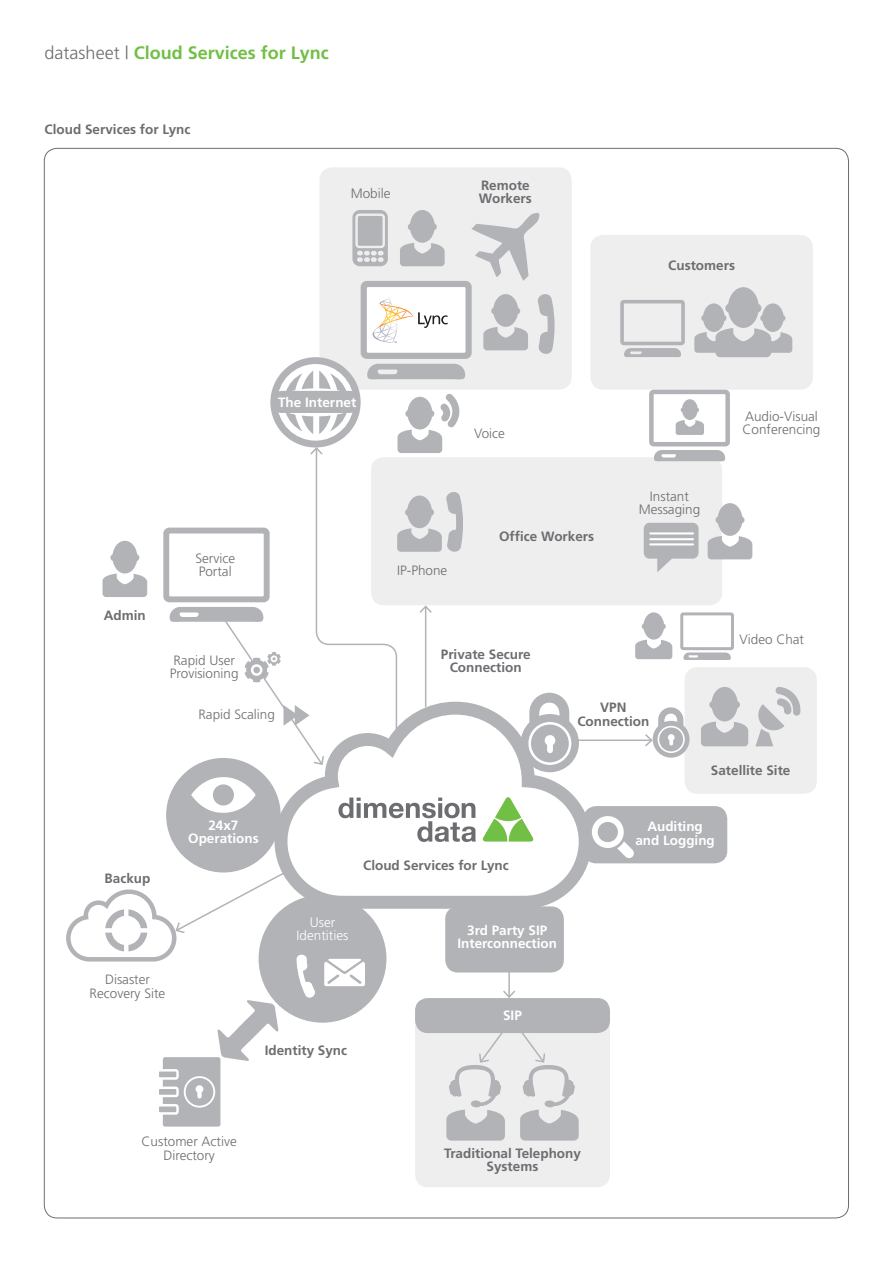
<style>
.page{position:relative;width:893px;height:1263px;background:#fff}
.page>*{position:absolute;margin:0;border:0;box-sizing:border-box;transform-origin:0 0}
.t1{font:700 18px "Frutiger";color:#71bf44}
.t2{font:700 13.5px/13.5px "Frutiger";color:#6c6d70;text-align:center}
.t3{font:300 13.5px/13.5px "Frutiger";color:#6c6d70}
.t4{font:700 13.5px/13.5px "Frutiger";color:#fff;text-align:center}
.t5{font:300 13.5px/13.5px "Frutiger";color:#fff;text-align:center}
.s1{font-weight:300;color:#6c6d70}
</style>
<div class="page">
<div style="left:319px;top:167px;width:253px;height:223px;background:#eeeeef;border-radius:13px"></div>
<svg style="left:103px;top:541px;width:44px;height:56px"></svg>
<div style="left:685px;top:667px;width:132px;height:127px;background:#eeeeef;border-radius:13px"></div>
<svg style="left:701px;top:687px;width:47px;height:59px"></svg>
<svg style="left:755px;top:687px;width:46px;height:59px"></svg>
<div style="left:415px;top:998px;width:195px;height:189px;background:#eeeeef;border-radius:13px"></div>
<div style="left:415px;top:998px;width:195px;height:35px;background:#b2b3b7;border-radius:13px"></div>
<div style="left:445px;top:906px;width:119px;height:66px;background:#b2b3b7;border-radius:13px"></div>
<svg style="left:275px;top:803px;width:317px;height:106px"></svg>
<div style="left:259px;top:895px;width:127px;height:128px;background:#b2b3b7;border-radius:50%"></div>
<svg style="left:324px;top:959px;width:41px;height:27px"></svg>
<svg style="left:296px;top:954px;width:19px;height:44px"></svg>
<svg style="left:159px;top:1000px;width:119px;height:126px"></svg>
<div style="left:166px;top:758px;width:115px;height:114px;background:#b2b3b7;border-radius:50%"></div>
<svg style="left:66px;top:870px;width:221px;height:91px"></svg>
<hr style="left:577px;top:739px;width:75px;height:2px;background:#b2b3b7">
<svg style="left:643px;top:707px;width:46px;height:51px"></svg>
<hr style="left:508px;top:962px;width:2px;height:35px;background:#b2b3b7">
<svg style="left:503px;top:989px;width:12px;height:9px"></svg>
<svg style="left:520px;top:1033px;width:59px;height:107px"></svg>
<svg style="left:446px;top:1033px;width:59px;height:107px"></svg>
<div style="left:584px;top:806px;width:143px;height:57px;background:#b2b3b7;border-radius:13px"></div>
<svg style="left:592px;top:816px;width:42px;height:42px"></svg>
<div style="left:590px;top:235px;width:223px;height:155px;background:#eeeeef;border-radius:13px"></div>
<svg style="left:620px;top:300px;width:65px;height:58px"></svg>
<svg style="left:694px;top:287px;width:98px;height:70px"></svg>
<div style="left:371px;top:457px;width:351px;height:148px;background:#eeeeef;border-radius:13px"></div>
<svg style="left:708px;top:503px;width:44px;height:56px"></svg>
<svg style="left:649px;top:390px;width:81px;height:72px"></svg>
<svg style="left:644px;top:523px;width:54px;height:49px"></svg>
<hr style="left:650px;top:532px;width:43px;height:2px;background:#fff">
<hr style="left:650px;top:538px;width:43px;height:2px;background:#fff">
<hr style="left:650px;top:543px;width:43px;height:2px;background:#fff">
<svg style="left:635px;top:612px;width:37px;height:47px"></svg>
<svg style="left:680px;top:612px;width:54px;height:48px"></svg>
<svg style="left:163px;top:210px;width:416px;height:632px"></svg>
<h1 class="t1" style="left:45px;top:42px;width:286px"><span class="s1">datasheet |</span> Cloud Services for Lync</h1>
<p class="t2" style="left:45px;top:123px;width:147px">Cloud Services for Lync</p>
<p class="t3" style="left:351px;top:187px;width:41px">Mobile</p>
<p class="t2" style="left:479px;top:178px;width:55px;text-align:left">Remote<br>Workers</p>
<p class="t2" style="left:668px;top:259px;width:68px">Customers</p>
<p class="t4" style="left:278px;top:396px;width:80px">The Internet</p>
<p class="t2" style="left:104px;top:609px;width:43px">Admin</p>
<p class="t3" style="left:195px;top:551px;width:41px">Service<br>Portal</p>
<p class="t3" style="left:170px;top:653px;width:70px">Rapid User<br>Provisioning</p>
<p class="t3" style="left:198px;top:707px;width:78px">Rapid Scaling</p>
<p class="t4" style="left:188px;top:818px;width:72px">24x7<br>Operations</p>
<p class="t3" style="left:474px;top:426px;width:32px">Voice</p>
<p class="t3" style="left:397px;top:563px;width:52px">IP-Phone</p>
<p class="t2" style="left:499px;top:529px;width:97px">Office Workers</p>
<p class="t3" style="left:639px;top:489px;width:63px;text-align:center">Instant<br>Messaging</p>
<p class="t3" style="left:743px;top:409px;width:79px">Audio-Visual<br>Conferencing</p>
<p class="t2" style="left:441px;top:647px;width:91px">Private Secure<br>Connection</p>
<p class="t2" style="left:577px;top:701px;width:73px">VPN<br>Connection</p>
<p class="t3" style="left:739px;top:633px;width:66px">Video Chat</p>
<p class="t2" style="left:711px;top:763px;width:81px">Satellite Site</p>
<p class="t4" style="left:635px;top:820px;width:81px">Auditing and Logging</p>
<p class="t2" style="left:105px;top:871px;width:47px">Backup</p>
<p class="t3" style="left:90px;top:973px;width:77px;text-align:center">Disaster<br>Recovery Site</p>
<p class="t2" style="left:363px;top:858px;width:147px">Cloud Services for Lync</p>
<p class="t5" style="left:297px;top:915px;width:53px">User<br>Identities</p>
<p class="t4" style="left:457px;top:923px;width:101px">3rd Party SIP<br>Interconnection</p>
<p class="t2" style="left:265px;top:1044px;width:84px">Identity Sync</p>
<p class="t4" style="left:503px;top:1008px;width:20px">SIP</p>
<p class="t3" style="left:142px;top:1134px;width:97px;text-align:center">Customer Active<br>Directory</p>
<p class="t2" style="left:444px;top:1146px;width:138px">Traditional Telephony<br>Systems</p>
</div>
